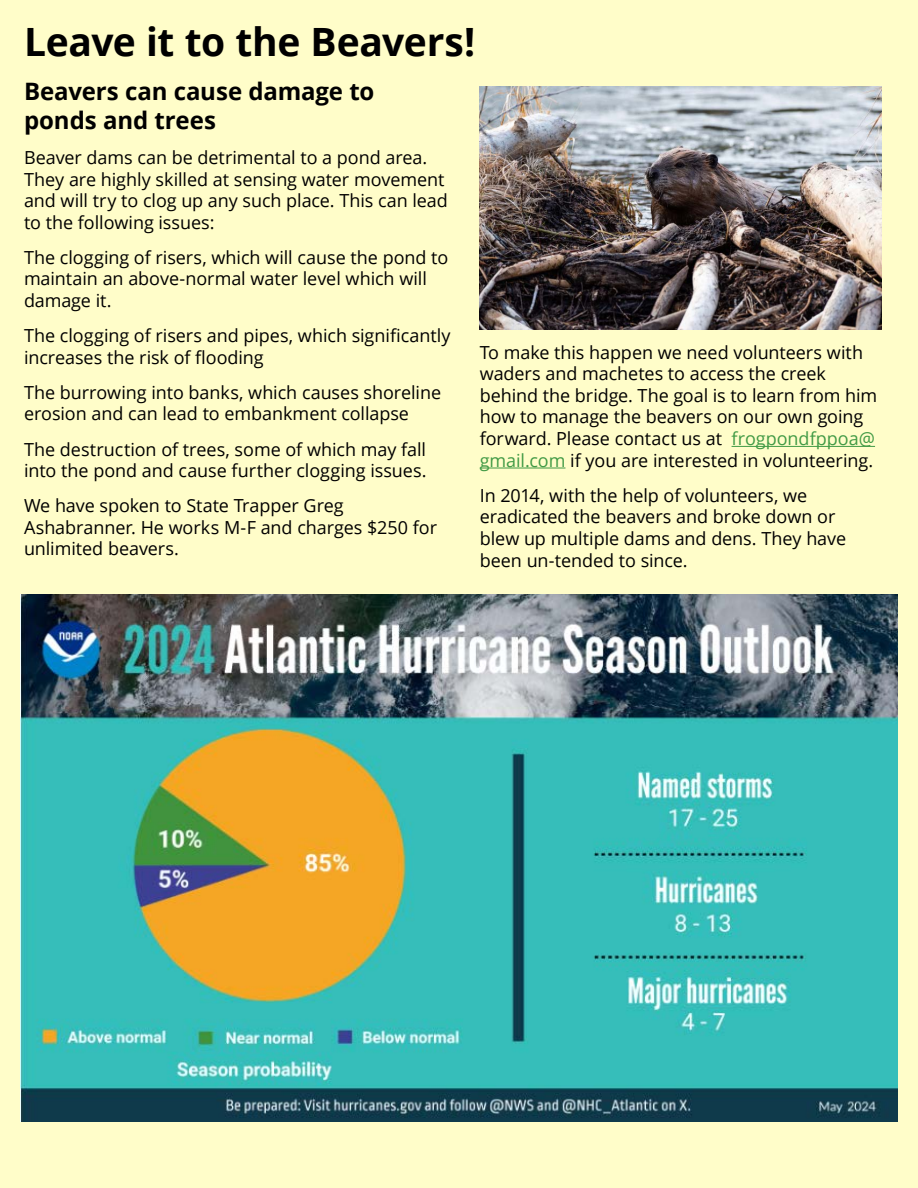
<style>
.page{position:relative;width:918px;height:1188px;background:#fffdc9}
.page>*{position:absolute;margin:0;border:0;box-sizing:border-box;transform-origin:0 0}
.t1{font:700 39px "Open Sans";letter-spacing:-.005em;color:#000}
.t2{font:700 24px/28.8px "Open Sans";letter-spacing:-.005em;color:#000}
.Body{font:18px/21.6px "Open Sans";letter-spacing:-.005em;color:#000}
.s1{color:#419a45}
</style>
<div class="page">
<hr style="left:732px;top:446px;width:143px;height:1px;background:#419a45">
<hr style="left:480px;top:468px;width:85px;height:1px;background:#419a45">
<img style="left:480px;top:87px;width:402px;height:242px">
<img style="left:20px;top:594px;width:878px;height:527px">
<p class="t1" style="left:24px;top:14px;width:453px">Leave it to the Beavers!</p>
<p class="t2" style="left:24px;top:76px;width:352px">Beavers can cause damage to ponds and trees</p>
<p class="Body" style="left:24px;top:146px;width:426px">Beaver dams can be detrimental to a pond area.<br>They are highly skilled at sensing water movement and will try to clog up any such place. This can lead to the following issues:</p>
<p class="Body" style="left:24px;top:246px;width:426px">The clogging of risers, which will cause the pond to maintain an above-normal water level which will damage it.</p>
<p class="Body" style="left:24px;top:324px;width:428px">The clogging of risers and pipes, which significantly increases the risk of flooding</p>
<p class="Body" style="left:24px;top:381px;width:419px">The burrowing into banks, which causes shoreline erosion and can lead to embankment collapse</p>
<p class="Body" style="left:24px;top:438px;width:404px">The destruction of trees, some of which may fall into the pond and cause further clogging issues.</p>
<p class="Body" style="left:24px;top:494px;width:415px">We have spoken to State Trapper Greg<br>Ashabranner. He works M-F and charges $250 for unlimited beavers.</p>
<p class="Body" style="left:480px;top:341px;width:399px">To make this happen we need volunteers with waders and machetes to access the creek behind the bridge. The goal is to learn from him how to manage the beavers on our own going forward. Please contact us at <span class="s1">frogpondfppoa@ gmail.com</span> if you are interested in volunteering.</p>
<p class="Body" style="left:480px;top:484px;width:368px">In 2014, with the help of volunteers, we eradicated the beavers and broke down or blew up multiple dams and dens. They have been un-tended to since.</p>
</div>
